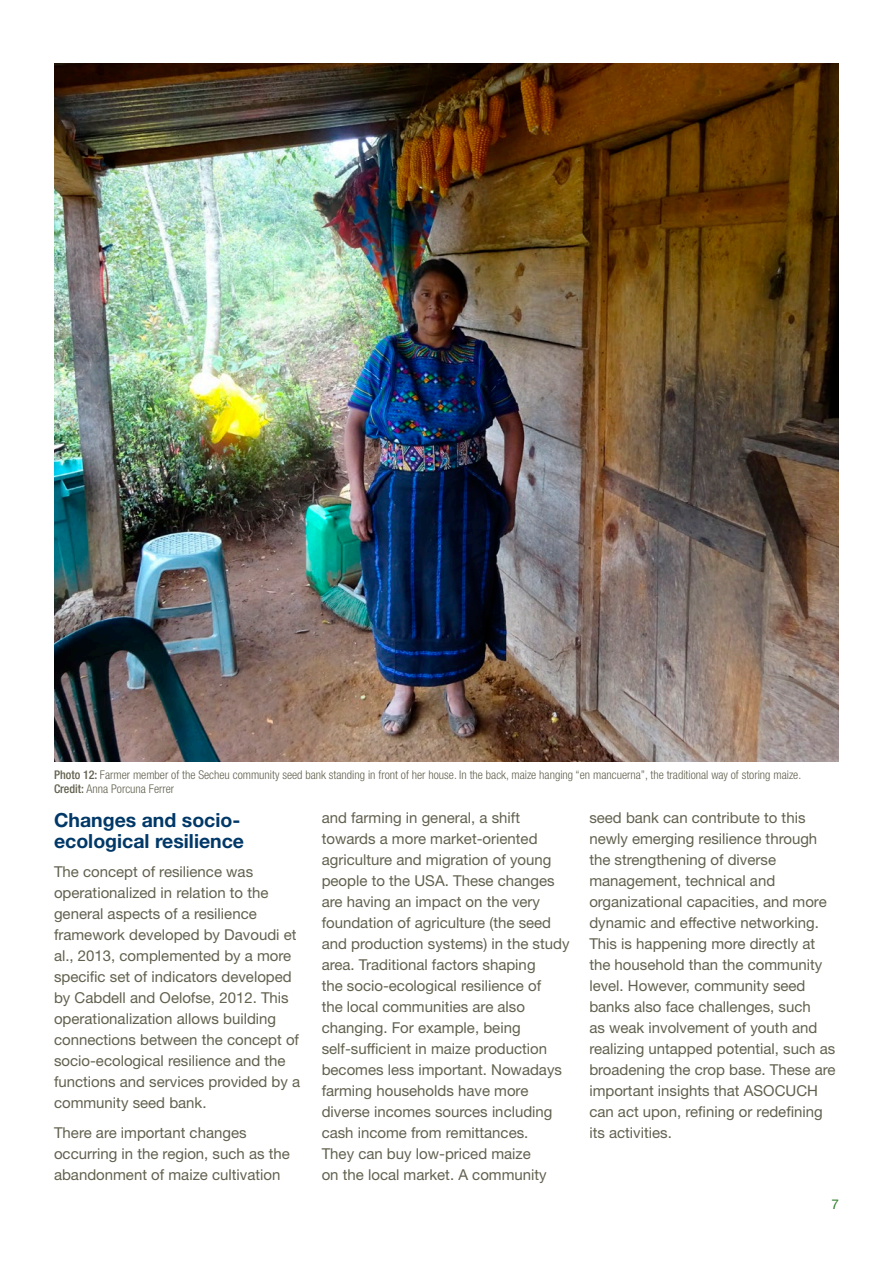
<style>
.page{position:relative;width:893px;height:1263px;background:#fff}
.page>*{position:absolute;margin:0;border:0;box-sizing:border-box;transform-origin:0 0}
.t1{font:700 19.5px/21px "Helvetica Neue LT Std";color:#003868}
.t2{font:15px/21px "Helvetica Neue LT Std";color:#62614f}
.t3{font:13.5px "Helvetica Neue LT Std";color:#2e7f2b}
.t4{font:300 condensed 12px/13.5px "Helvetica Neue LT Std";color:#62614f}
.s1{font-weight:500}
</style>
<div class="page">
<img style="left:54px;top:64px;width:785px;height:697px">
<p class="t4" style="left:54px;top:768px;width:749px"><span class="s1">Photo 12:</span> Farmer member of the Secheu community seed bank standing in front of her house. In the back, maize hanging “en mancuerna”, the traditional way of storing maize.<br><span class="s1">Credit:</span> Anna Porcuna Ferrer</p>
<h1 class="t1" style="left:54px;top:809px;width:192px">Changes and socio&shy;ecological resilience</h1>
<p class="t2" style="left:54px;top:861px;width:248px">The concept of resilience was operationalized in relation to the general aspects of a resilience framework developed by Davoudi et al., 2013, complemented by a more specific set of indicators developed by Cabdell and Oelofse, 2012. This operationalization allows building connections between the concept of socio-ecological resilience and the functions and services provided by a community seed bank.</p>
<p class="t2" style="left:54px;top:1121px;width:237px">There are important changes occurring in the region, such as the abandonment of maize cultivation</p>
<p class="t2" style="left:322px;top:807px;width:249px">and farming in general, a shift towards a more market-oriented agriculture and migration of young people to the USA. These changes are having an impact on the very foundation of agriculture (the seed and production systems) in the study area. Traditional factors shaping<br>the socio-ecological resilience of<br>the local communities are also changing. For example, being self-sufficient in maize production becomes less important. Nowadays farming households have more diverse incomes sources including cash income from remittances.<br>They can buy low-priced maize<br>on the local market. A community</p>
<p class="t2" style="left:589px;top:807px;width:248px">seed bank can contribute to this newly emerging resilience through the strengthening of diverse management, technical and organizational capacities, and more dynamic and effective networking.<br>This is happening more directly at the household than the community level. However, community seed banks also face challenges, such<br>as weak involvement of youth and realizing untapped potential, such as broadening the crop base. These are important insights that ASOCUCH can act upon, refining or redefining its activities.</p>
<p class="t3" style="left:831px;top:1196px;width:9px">7</p>
</div>
